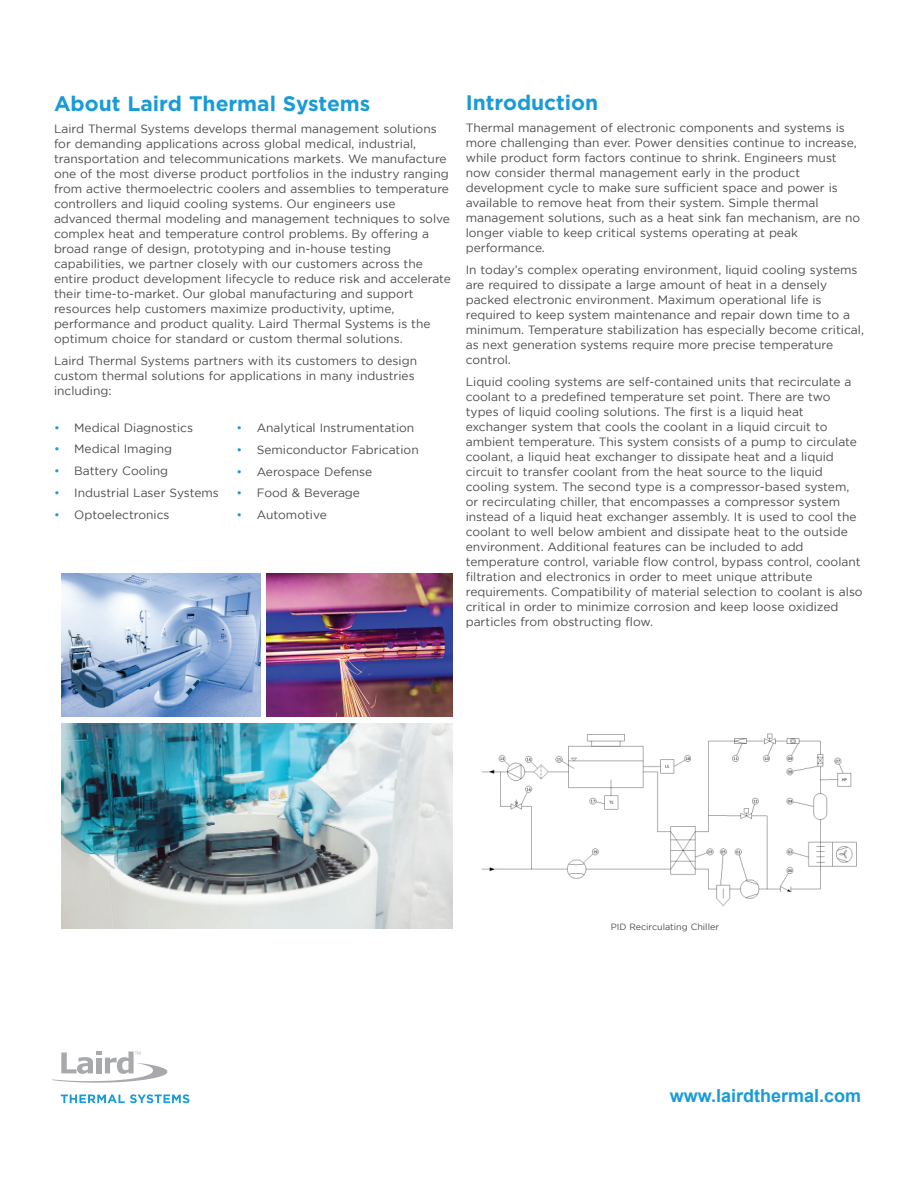
<style>
.page{position:relative;width:918px;height:1188px;background:#fff}
.page>*{position:absolute;margin:0;border:0;box-sizing:border-box;transform-origin:0 0}
.t1{font:700 21px "Gotham";color:#199bd8}
.t2{font:700 18px "Arial";color:#199bd8}
.t3{font:12px/15px "Gotham";color:#4b4c4d}
.t4{font:9px "Gotham";color:#4b4c4d}
.s1{color:#199bd8}
</style>
<div class="page">
<svg style="left:52px;top:1052px;width:115px;height:31px"></svg>
<svg style="left:61px;top:1094px;width:128px;height:9px"></svg>
<img style="left:267px;top:573px;width:185px;height:143px">
<img style="left:61px;top:723px;width:391px;height:205px">
<img style="left:482px;top:733px;width:375px;height:173px">
<img style="left:61px;top:573px;width:200px;height:143px">
<div style="left:479px;top:899px;width:107px;height:25px;background:#fff"></div>
<h1 class="t1" style="left:54px;top:90px;width:318px">About Laird Thermal Systems</h1>
<p class="t3" style="left:54px;top:121px;width:399px">Laird Thermal Systems develops thermal management solutions for demanding applications across global medical, industrial, transportation and telecommunications markets. We manufacture one of the most diverse product portfolios in the industry ranging from active thermoelectric coolers and assemblies to temperature controllers and liquid cooling systems. Our engineers use advanced thermal modeling and management techniques to solve complex heat and temperature control problems. By offering a broad range of design, prototyping and in-house testing capabilities, we partner closely with our customers across the entire product development lifecycle to reduce risk and accelerate their time-to-market. Our global manufacturing and support resources help customers maximize productivity, uptime, performance and product quality. Laird Thermal Systems is the optimum choice for standard or custom thermal solutions.</p>
<p class="t3" style="left:54px;top:353px;width:365px">Laird Thermal Systems partners with its customers to design custom thermal solutions for applications in many industries including:</p>
<p class="t3" style="left:54px;top:420px;width:141px"><span class="s1">•</span> Medical Diagnostics</p>
<p class="t3" style="left:54px;top:441px;width:120px"><span class="s1">•</span> Medical Imaging</p>
<p class="t3" style="left:54px;top:463px;width:116px"><span class="s1">•</span> Battery Cooling</p>
<p class="t3" style="left:54px;top:485px;width:166px"><span class="s1">•</span> Industrial Laser Systems</p>
<p class="t3" style="left:54px;top:507px;width:117px"><span class="s1">•</span> Optoelectronics</p>
<p class="t3" style="left:237px;top:420px;width:179px"><span class="s1">•</span> Analytical Instrumentation</p>
<p class="t3" style="left:237px;top:442px;width:184px"><span class="s1">•</span> Semiconductor Fabrication</p>
<p class="t3" style="left:237px;top:464px;width:137px"><span class="s1">•</span> Aerospace Defense</p>
<p class="t3" style="left:237px;top:485px;width:125px"><span class="s1">•</span> Food &amp; Beverage</p>
<p class="t3" style="left:237px;top:507px;width:92px"><span class="s1">•</span> Automotive</p>
<h1 class="t1" style="left:466px;top:89px;width:134px">Introduction</h1>
<p class="t3" style="left:466px;top:120px;width:396px">Thermal management of electronic components and systems is more challenging than ever. Power densities continue to increase, while product form factors continue to shrink. Engineers must now consider thermal management early in the product development cycle to make sure sufficient space and power is available to remove heat from their system. Simple thermal management solutions, such as a heat sink fan mechanism, are no longer viable to keep critical systems operating at peak performance.</p>
<p class="t3" style="left:466px;top:262px;width:400px">In today’s complex operating environment, liquid cooling systems are required to dissipate a large amount of heat in a densely packed electronic environment. Maximum operational life is required to keep system maintenance and repair down time to a minimum. Temperature stabilization has especially become critical, as next generation systems require more precise temperature control.</p>
<p class="t3" style="left:466px;top:374px;width:398px">Liquid cooling systems are self-contained units that recirculate a coolant to a predefined temperature set point. There are two types of liquid cooling solutions. The first is a liquid heat exchanger system that cools the coolant in a liquid circuit to ambient temperature. This system consists of a pump to circulate coolant, a liquid heat exchanger to dissipate heat and a liquid circuit to transfer coolant from the heat source to the liquid cooling system. The second type is a compressor-based system, or recirculating chiller, that encompasses a compressor system instead of a liquid heat exchanger assembly. It is used to cool the coolant to well below ambient and dissipate heat to the outside environment. Additional features can be included to add temperature control, variable flow control, bypass control, coolant filtration and electronics in order to meet unique attribute requirements. Compatibility of material selection to coolant is also critical in order to minimize corrosion and keep loose oxidized particles from obstructing flow.</p>
<p class="t4" style="left:611px;top:922px;width:110px">PID Recirculating Chiller</p>
<h2 class="t2" style="left:670px;top:1083px;width:193px">www.lairdthermal.com</h2>
</div>
